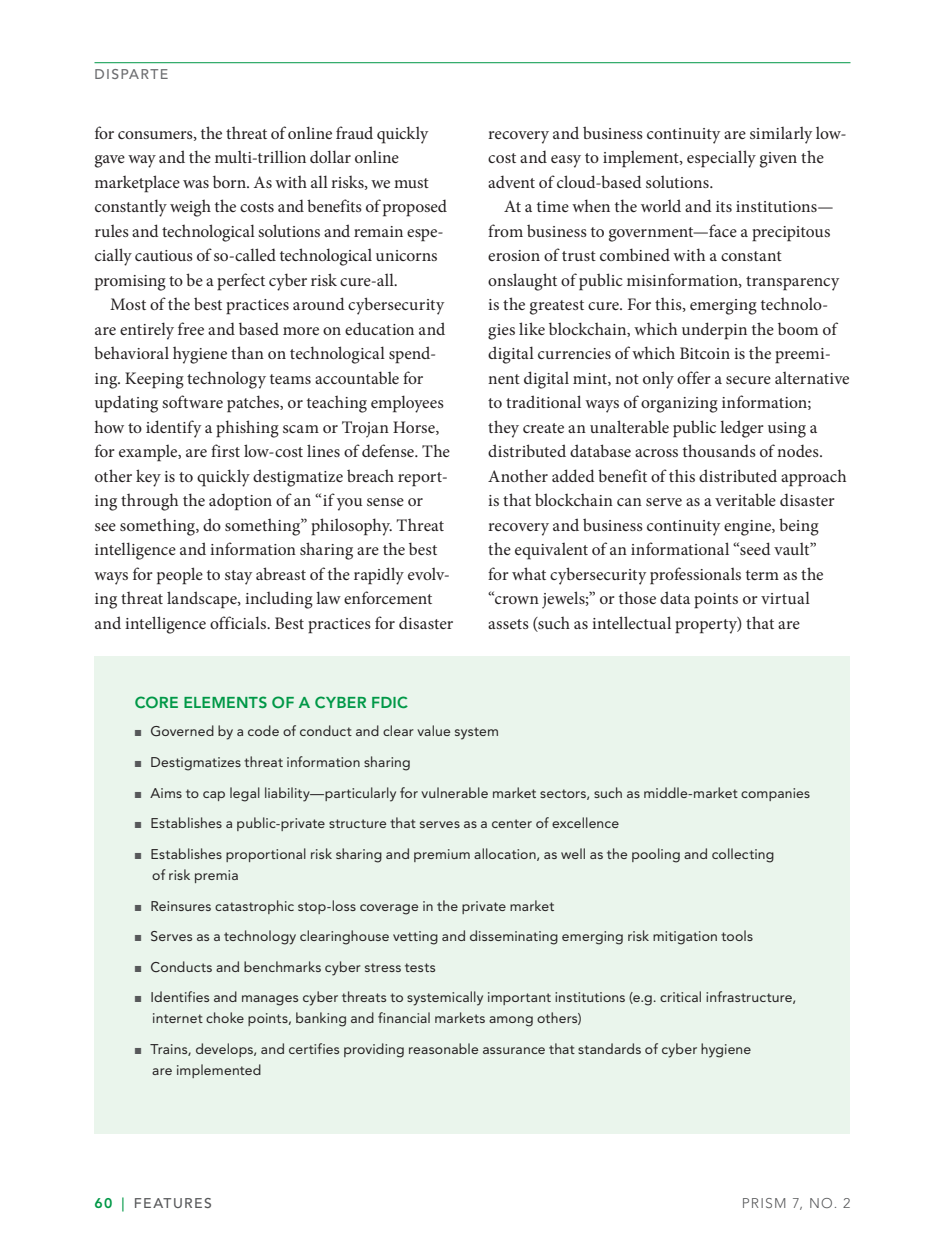
<style>
.page{position:relative;width:945px;height:1260px;background:#fff}
.page>*{position:absolute;margin:0;border:0;box-sizing:border-box;transform-origin:0 0}
.t1{font:17.5px/24.5px "Minion Pro";color:#231f20}
.t2{font:800 15.75px "Avenir LT Std";letter-spacing:.015em;color:#009847}
.t3{font:14px/21px "Avenir LT Std";letter-spacing:.015em;color:#231f20}
.t4{font:500 14px "Avenir LT Std";letter-spacing:.1em;color:#57585a}
.t5{font:300 14px "Avenir LT Std";letter-spacing:.09em;color:#57585a}
.t6{font:500 14px "Avenir LT Std";letter-spacing:.095em;color:#6c6d70}
.s1{color:#57585a}
.s2{font-weight:800;color:#009847}
.s3{color:#009847}
</style>
<div class="page">
<hr style="left:94px;top:62px;width:756px;height:1px;background:#009847">
<div style="left:94px;top:656px;width:756px;height:478px;background:#eaf5ec"></div>
<p class="t6" style="left:94px;top:66px;width:75px">DISPARTE</p>
<p class="t1" style="left:94px;top:121px;width:354px">for consumers, the threat of online fraud quickly gave way and the multi-trillion dollar online marketplace was born. As with all risks, we must constantly weigh the costs and benefits of proposed rules and technological solutions and remain espe&shy;cially cautious of so-called technological unicorns promising to be a perfect cyber risk cure-all.</p>
<p class="t1" style="left:94px;top:292px;width:360px;text-indent:16px">Most of the best practices around cybersecurity are entirely free and based more on education and behavioral hygiene than on technological spend&shy;ing. Keeping technology teams accountable for updating software patches, or teaching employees how to identify a phishing scam or Trojan Horse, for example, are first low-cost lines of defense. The other key is to quickly destigmatize breach report&shy;ing through the adoption of an “if you sense or<br>see something, do something” philosophy. Threat intelligence and information sharing are the best ways for people to stay abreast of the rapidly evolv&shy;ing threat landscape, including law enforcement and intelligence officials. Best practices for disaster</p>
<p class="t1" style="left:488px;top:121px;width:360px">recovery and business continuity are similarly low&shy;cost and easy to implement, especially given the advent of cloud-based solutions.</p>
<p class="t1" style="left:488px;top:194px;width:363px;text-indent:16px">At a time when the world and its institutions— from business to government—face a precipitous erosion of trust combined with a constant onslaught of public misinformation, transparency is the greatest cure. For this, emerging technolo&shy;gies like blockchain, which underpin the boom of digital currencies of which Bitcoin is the preemi&shy;nent digital mint, not only offer a secure alternative to traditional ways of organizing information;<br>they create an unalterable public ledger using a distributed database across thousands of nodes.<br>Another added benefit of this distributed approach is that blockchain can serve as a veritable disaster recovery and business continuity engine, being<br>the equivalent of an informational “seed vault”<br>for what cybersecurity professionals term as the “crown jewels;” or those data points or virtual assets (such as intellectual property) that are</p>
<p class="t2" style="left:135px;top:694px;width:275px">CORE ELEMENTS OF A CYBER FDIC</p>
<p class="t3" style="left:135px;top:721px;width:366px"><span class="s1">■</span> Governed by a code of conduct and clear value system</p>
<p class="t3" style="left:135px;top:752px;width:278px"><span class="s1">■</span> Destigmatizes threat information sharing</p>
<p class="t3" style="left:135px;top:782px;width:677px"><span class="s1">■</span> Aims to cap legal liability—particularly for vulnerable market sectors, such as middle-market companies</p>
<p class="t3" style="left:135px;top:813px;width:486px"><span class="s1">■</span> Establishes a public-private structure that serves as a center of excellence</p>
<p class="t3" style="left:152px;top:844px;width:624px;text-indent:-18px"><span class="s1">■</span> Establishes proportional risk sharing and premium allocation, as well as the pooling and collecting of risk premia</p>
<p class="t3" style="left:135px;top:895px;width:421px"><span class="s1">■</span> Reinsures catastrophic stop-loss coverage in the private market</p>
<p class="t3" style="left:135px;top:926px;width:620px"><span class="s1">■</span> Serves as a technology clearinghouse vetting and disseminating emerging risk mitigation tools</p>
<p class="t3" style="left:135px;top:957px;width:303px"><span class="s1">■</span> Conducts and benchmarks cyber stress tests</p>
<p class="t3" style="left:152px;top:987px;width:646px;text-indent:-18px"><span class="s1">■</span> Identifies and manages cyber threats to systemically important institutions (e.g. critical infrastructure, internet choke points, banking and financial markets among others)</p>
<p class="t3" style="left:152px;top:1039px;width:601px;text-indent:-18px"><span class="s1">■</span> Trains, develops, and certifies providing reasonable assurance that standards of cyber hygiene are implemented</p>
<p class="t4" style="left:94px;top:1195px;width:119px"><span class="s2">60</span> <span class="s3">|</span> FEATURES</p>
<p class="t5" style="left:742px;top:1195px;width:110px">PRISM 7, NO. 2</p>
</div>
